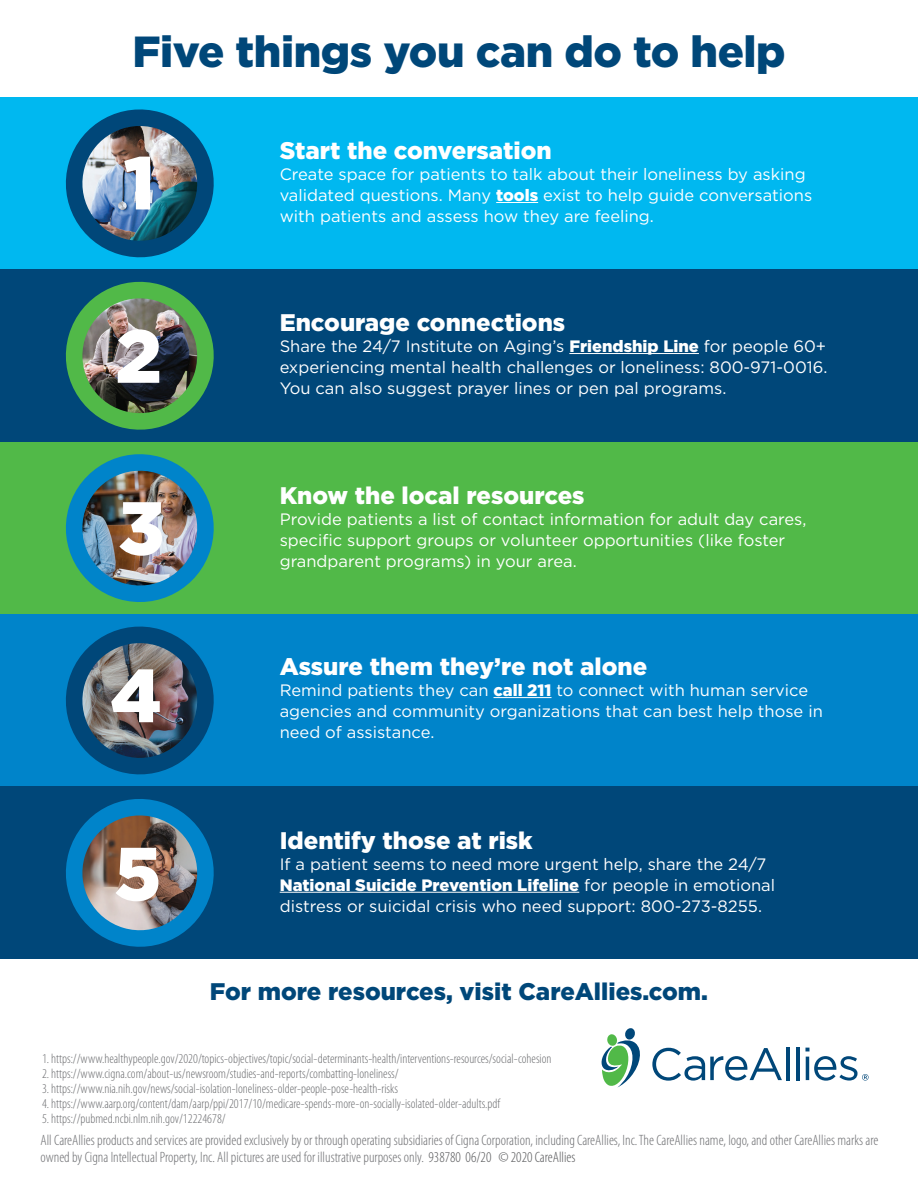
<style>
.page{position:relative;width:918px;height:1188px;background:#fff}
.page>*{position:absolute;margin:0;border:0;box-sizing:border-box;transform-origin:0 0}
.t1{font:900 43.5px "Gotham";letter-spacing:-.01em;color:#004779}
.t2{font:900 24px "Gotham";color:#fff}
.t3{font:900 24px "Gotham";color:#004779}
.t4{font:16.5px/21px "Gotham";color:#fff}
.t5{font:300 condensed 15px/16.5px "Myriad Pro";color:#6c6d70}
.t6{font:300 condensed 13.5px "Myriad Pro";color:#6c6d70}
.s1{font-weight:900}
.s2{color:#57585a}
</style>
<div class="page">
<div style="left:0;top:97px;width:918px;height:173px;background:#00b8f0"></div>
<div style="left:0;top:270px;width:918px;height:172px;background:#004779"></div>
<div style="left:0;top:442px;width:918px;height:172px;background:#51b948"></div>
<div style="left:0;top:614px;width:918px;height:173px;background:#0084ca"></div>
<div style="left:0;top:787px;width:918px;height:172px;background:#004779"></div>
<hr style="left:280px;top:892px;width:299px;height:1px;background:#fff">
<svg style="left:66px;top:799px;width:148px;height:148px"></svg>
<hr style="left:496px;top:202px;width:42px;height:1px;background:#fff">
<hr style="left:569px;top:353px;width:130px;height:1px;background:#fff">
<img style="left:65px;top:454px;width:149px;height:148px">
<img style="left:65px;top:281px;width:149px;height:149px">
<img style="left:65px;top:109px;width:149px;height:149px">
<svg style="left:601px;top:1028px;width:39px;height:60px"></svg>
<svg style="left:652px;top:1048px;width:130px;height:33px"></svg>
<hr style="left:786px;top:1047px;width:4px;height:33px;background:#004779">
<hr style="left:796px;top:1047px;width:4px;height:33px;background:#004779">
<svg style="left:805px;top:1048px;width:64px;height:33px"></svg>
<hr style="left:494px;top:697px;width:58px;height:1px;background:#fff">
<img style="left:66px;top:626px;width:148px;height:149px">
<h1 class="t1" style="left:132px;top:22px;width:655px">Five things you can do to help</h1>
<h2 class="t2" style="left:280px;top:134px;width:274px">Start the conversation</h2>
<p class="t4" style="left:280px;top:163px;width:534px">Create space for patients to talk about their loneliness by asking validated questions. Many <span class="s1">tools</span> exist to help guide conversations with patients and assess how they are feeling.</p>
<h2 class="t2" style="left:280px;top:306px;width:287px">Encourage connections</h2>
<p class="t4" style="left:280px;top:335px;width:549px;text-align:justify">Share the 24/7 Institute on Aging’s <span class="s1">Friendship Line</span> for people 60+ experiencing mental health challenges or loneliness: 800-971-0016.<br>You can also suggest prayer lines or pen pal programs.</p>
<h2 class="t2" style="left:280px;top:479px;width:306px">Know the local resources</h2>
<p class="t4" style="left:280px;top:508px;width:528px">Provide patients a list of contact information for adult day cares, specific support groups or volunteer opportunities (like foster grandparent programs) in your area.</p>
<h2 class="t2" style="left:280px;top:650px;width:369px">Assure them they’re not alone</h2>
<p class="t4" style="left:280px;top:679px;width:545px">Remind patients they can <span class="s1">call 211</span> to connect with human service agencies and community organizations that can best help those in need of assistance.</p>
<h2 class="t2" style="left:280px;top:824px;width:255px">Identify those at risk</h2>
<p class="t4" style="left:280px;top:853px;width:497px">If a patient seems to need more urgent help, share the 24/7<br><span class="s1">National Suicide Prevention Lifeline</span> for people in emotional distress or suicidal crisis who need support: 800-273-8255.</p>
<h2 class="t3" style="left:210px;top:975px;width:500px">For more resources, visit CareAllies.com.</h2>
<p class="t6" style="left:42px;top:1051px;width:511px">1. https://www.healthypeople.gov/2020/topics-objectives/topic/social-determinants-health/interventions-resources/social-cohesion</p>
<p class="t6" style="left:42px;top:1066px;width:358px">2. https://www.cigna.com/about-us/newsroom/studies-and-reports/combatting-loneliness/</p>
<p class="t6" style="left:42px;top:1081px;width:358px">3. https://www.nia.nih.gov/news/social-isolation-loneliness-older-people-pose-health-risks</p>
<p class="t6" style="left:42px;top:1096px;width:459px">4. https://www.aarp.org/content/dam/aarp/ppi/2017/10/medicare-spends-more-on-socially-isolated-older-adults.pdf</p>
<p class="t6" style="left:42px;top:1111px;width:185px">5. https://pubmed.ncbi.nlm.nih.gov/12224678/</p>
<p class="t5" style="left:40px;top:1133px;width:839px">All CareAllies products and services are provided exclusively by or through operating subsidiaries of Cigna Corporation, including CareAllies, Inc. The CareAllies name, logo, and other CareAllies marks are owned by Cigna Intellectual Property, Inc. All pictures are used for illustrative purposes only. <span class="s2">938780 06/20 © 2020 CareAllies</span></p>
</div>
